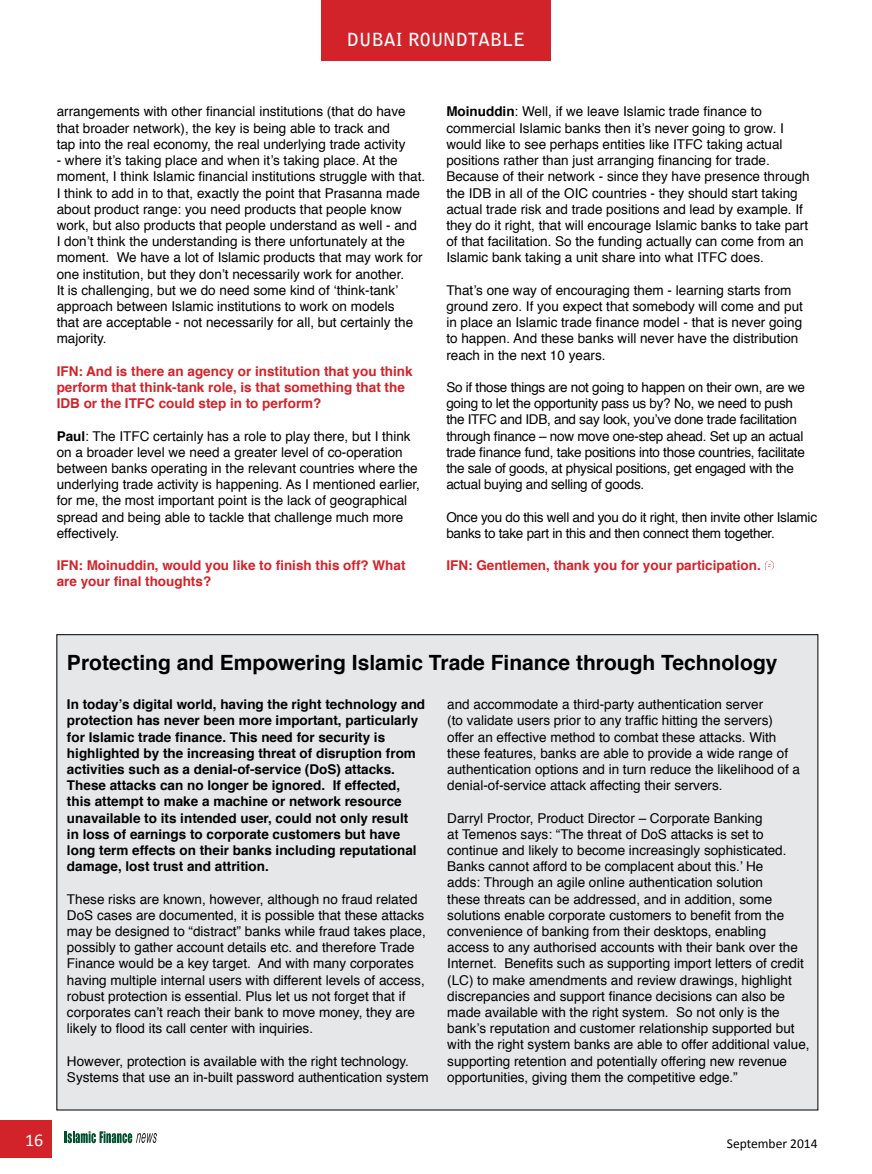
<style>
.page{position:relative;width:872px;height:1174px;background:#fff}
.page>*{position:absolute;margin:0;border:0;box-sizing:border-box;transform-origin:0 0}
.t1{font:700 21px "Helvetica";color:#000}
.t2{font:700 18px "Bell Gothic Std";color:#fff}
.t3{font:18px "Calibri";color:#fff}
.t4{font:13.5px/16.2px "Helvetica";color:#000}
.t5{font:700 13.5px/16.2px "Helvetica";color:#000}
.t6{font:13.5px/16.2px "Helvetica";letter-spacing:-.02em;color:#000}
.t7{font:700 13.5px/16.2px "Helvetica";color:#d2232a}
.t8{font:13.5px "Calibri";color:#000}
.s1{font-weight:700}
</style>
<div class="page">
<div style="left:0;top:1120px;width:52px;height:38px;background:#d2232a"></div>
<div style="left:321px;top:0;width:229px;height:61px;background:#d2232a"></div>
<svg style="left:65px;top:1131px;width:92px;height:12px"></svg>
<svg style="left:764px;top:560px;width:10px;height:10px"></svg>
<div style="left:57px;top:634px;width:761px;height:476px;background:#e6e7e8"></div>
<h2 class="t2" style="left:347px;top:29px;width:180px">DUBAI ROUNDTABLE</h2>
<p class="t4" style="left:57px;top:104px;width:350px">arrangements with other financial institutions (that do have that broader network), the key is being able to track and tap into the real economy, the real underlying trade activity</p>
<p class="t4" style="left:57px;top:153px;width:370px">- where it’s taking place and when it’s taking place. At the moment, I think Islamic financial institutions struggle with that.<br>I think to add in to that, exactly the point that Prasanna made about product range: you need products that people know work, but also products that people understand as well - and<br>I don’t think the understanding is there unfortunately at the moment. We have a lot of Islamic products that may work for one institution, but they don’t necessarily work for another.<br>It is challenging, but we do need some kind of ‘think-tank’ approach between Islamic institutions to work on models<br>that are acceptable - not necessarily for all, but certainly the majority.</p>
<p class="t7" style="left:57px;top:363px;width:357px">IFN: And is there an agency or institution that you think perform that think-tank role, is that something that the<br>IDB or the ITFC could step in to perform?</p>
<p class="t4" style="left:57px;top:428px;width:365px"><span class="s1">Paul</span>: The ITFC certainly has a role to play there, but I think on a broader level we need a greater level of co-operation between banks operating in the relevant countries where the underlying trade activity is happening. As I mentioned earlier, for me, the most important point is the lack of geographical spread and being able to tackle that challenge much more effectively.</p>
<p class="t7" style="left:57px;top:557px;width:350px">IFN: Moinuddin, would you like to finish this off? What are your final thoughts?</p>
<p class="t4" style="left:446px;top:104px;width:365px"><span class="s1">Moinuddin</span>: Well, if we leave Islamic trade finance to commercial Islamic banks then it’s never going to grow. I would like to see perhaps entities like ITFC taking actual positions rather than just arranging financing for trade.<br>Because of their network - since they have presence through the IDB in all of the OIC countries - they should start taking actual trade risk and trade positions and lead by example. If they do it right, that will encourage Islamic banks to take part of that facilitation. So the funding actually can come from an Islamic bank taking a unit share into what ITFC does.</p>
<p class="t4" style="left:446px;top:282px;width:358px">That’s one way of encouraging them - learning starts from ground zero. If you expect that somebody will come and put in place an Islamic trade finance model - that is never going to happen. And these banks will never have the distribution reach in the next 10 years.</p>
<p class="t6" style="left:446px;top:379px;width:360px">So if those things are not going to happen on their own, are we going to let the opportunity pass us by? No, we need to push the ITFC and IDB, and say look, you’ve done trade facilitation through finance – now move one-step ahead. Set up an actual trade finance fund, take positions into those countries, facilitate the sale of goods, at physical positions, get engaged with the actual buying and selling of goods.</p>
<p class="t6" style="left:446px;top:509px;width:372px">Once you do this well and you do it right, then invite other Islamic banks to take part in this and then connect them together.</p>
<p class="t7" style="left:446px;top:557px;width:316px">IFN: Gentlemen, thank you for your participation.</p>
<h1 class="t1" style="left:67px;top:646px;width:712px">Protecting and Empowering Islamic Trade Finance through Technology</h1>
<p class="t5" style="left:67px;top:696px;width:360px">In today’s digital world, having the right technology and protection has never been more important, particularly for Islamic trade finance. This need for security is highlighted by the increasing threat of disruption from activities such as a denial-of-service (DoS) attacks.<br>These attacks can no longer be ignored. If effected, this attempt to make a machine or network resource unavailable to its intended user, could not only result<br>in loss of earnings to corporate customers but have long term effects on their banks including reputational damage, lost trust and attrition.</p>
<p class="t4" style="left:67px;top:891px;width:360px">These risks are known, however, although no fraud related DoS cases are documented, it is possible that these attacks may be designed to “distract” banks while fraud takes place, possibly to gather account details etc. and therefore Trade Finance would be a key target. And with many corporates having multiple internal users with different levels of access, robust protection is essential. Plus let us not forget that if corporates can’t reach their bank to move money, they are likely to flood its call center with inquiries.</p>
<p class="t4" style="left:67px;top:1053px;width:363px">However, protection is available with the right technology.<br>Systems that use an in-built password authentication system</p>
<p class="t4" style="left:447px;top:696px;width:354px">and accommodate a third-party authentication server<br>(to validate users prior to any traffic hitting the servers) offer an effective method to combat these attacks. With these features, banks are able to provide a wide range of authentication options and in turn reduce the likelihood of a denial-of-service attack affecting their servers.</p>
<p class="t4" style="left:447px;top:810px;width:364px">Darryl Proctor, Product Director – Corporate Banking<br>at Temenos says: “The threat of DoS attacks is set to continue and likely to become increasingly sophisticated.<br>Banks cannot afford to be complacent about this.’ He<br>adds: Through an agile online authentication solution<br>these threats can be addressed, and in addition, some solutions enable corporate customers to benefit from the convenience of banking from their desktops, enabling access to any authorised accounts with their bank over the Internet. Benefits such as supporting import letters of credit (LC) to make amendments and review drawings, highlight discrepancies and support finance decisions can also be made available with the right system. So not only is the bank’s reputation and customer relationship supported but with the right system banks are able to offer additional value, supporting retention and potentially offering new revenue opportunities, giving them the competitive edge.”</p>
<h2 class="t3" style="left:25px;top:1129px;width:20px">16</h2>
<p class="t8" style="left:727px;top:1135px;width:92px">September 2014</p>
</div>
